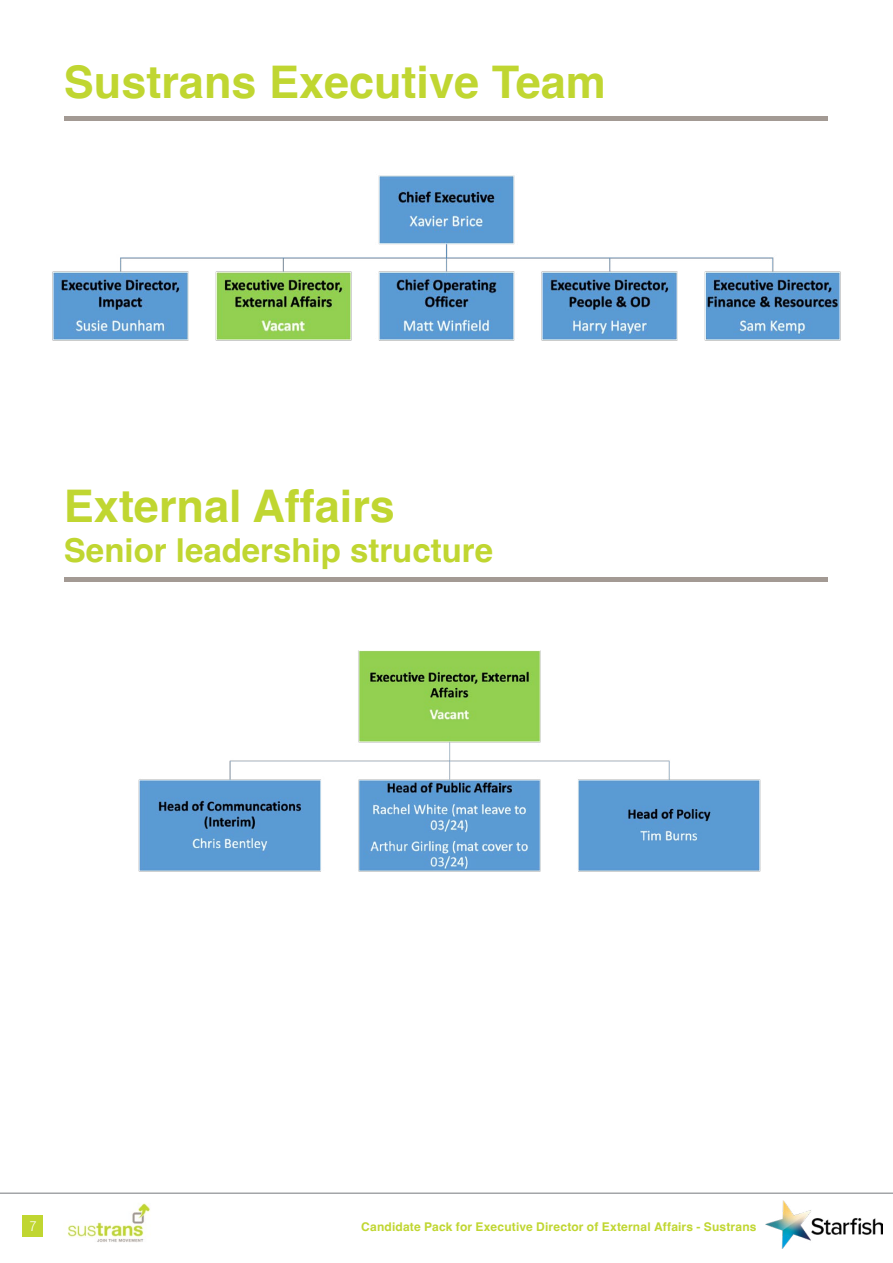
<style>
.page{position:relative;width:893px;height:1263px;background:#fff}
.page>*{position:absolute;margin:0;border:0;box-sizing:border-box;transform-origin:0 0}
.t1{font:700 45px "Helvetica";color:#c0d631}
.t2{font:700 33px "Helvetica";color:#c0d631}
.t3{font:300 13.5px "Flama";color:#fff}
.t4{font:700 12px "Helvetica";letter-spacing:.015em;color:#c0d631}
</style>
<div class="page">
<img style="left:765px;top:1200px;width:118px;height:49px">
<div style="left:23px;top:1215px;width:20px;height:22px;background:#c0d631"></div>
<hr style="left:0;top:1192px;width:893px;height:2px;background:#a3a5a8">
<img style="left:67px;top:1203px;width:83px;height:39px">
<div style="left:64px;top:116px;width:764px;height:5px;background:#a39a94"></div>
<hr style="left:64px;top:577px;width:764px;height:4px;background:#a39a94">
<img style="left:52px;top:175px;width:789px;height:166px">
<img style="left:138px;top:651px;width:623px;height:221px">
<h1 class="t1" style="left:64px;top:54px;width:543px">Sustrans Executive Team</h1>
<h1 class="t1" style="left:64px;top:479px;width:332px">External Affairs</h1>
<h2 class="t2" style="left:64px;top:530px;width:431px">Senior leadership structure</h2>
<p class="t3" style="left:29px;top:1217px;width:8px">7</p>
<p class="t4" style="left:361px;top:1220px;width:397px">Candidate Pack for Executive Director of External Affairs - Sustrans</p>
</div>
